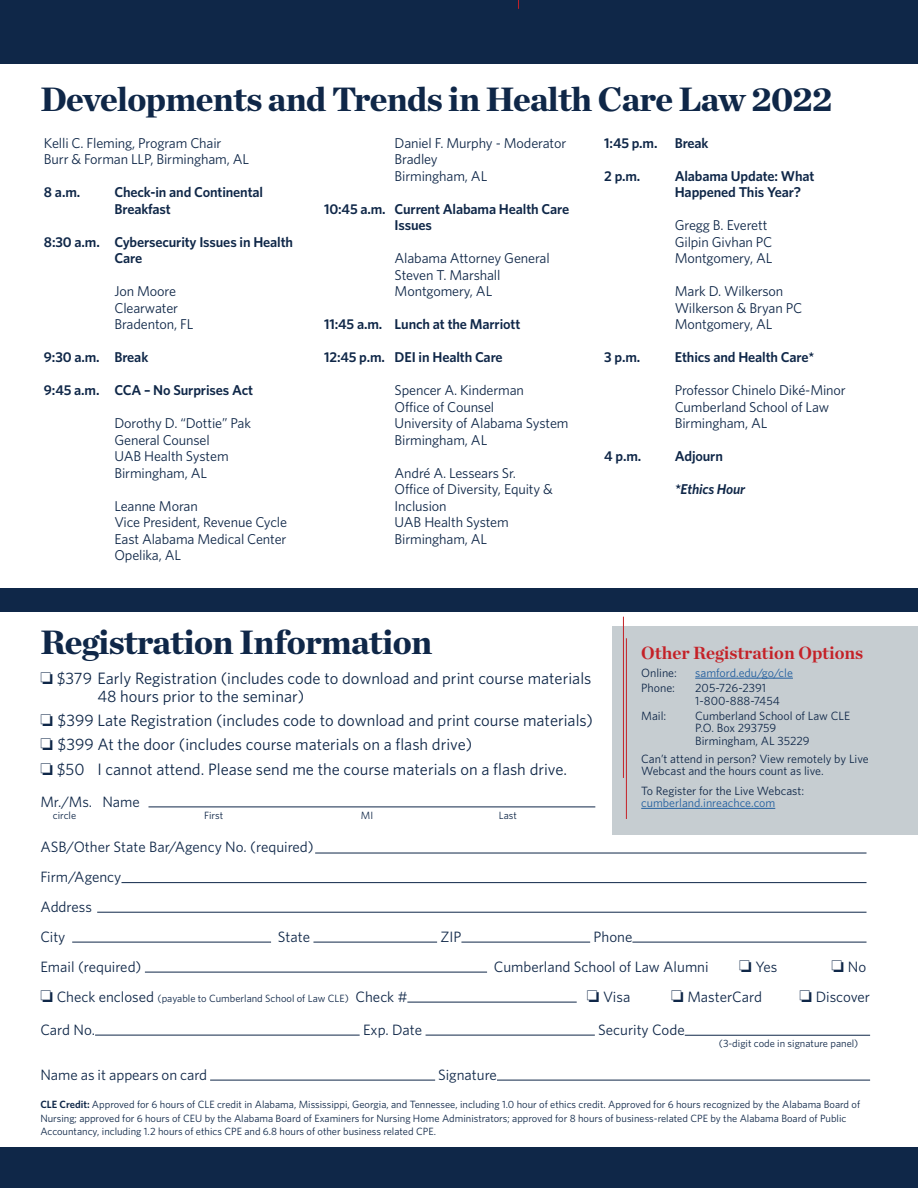
<style>
.page{position:relative;width:918px;height:1188px;background:#fff}
.page>*{position:absolute;margin:0;border:0;box-sizing:border-box;transform-origin:0 0}
.t1{font:900 34.5px "Chronicle Deck";letter-spacing:-.02em;color:#0f2748}
.t2{font:700 18px "Chronicle Deck";color:#c42127}
.t3{font:16.5px/18px "Whitney";color:#0f2748}
.t4{font:15px/30px "Whitney";color:#0f2748}
.t5{font:14.25px/16.5px "Whitney";letter-spacing:-.01em;color:#0f2748}
.t6{font:600 14.25px/16.5px "Whitney";letter-spacing:-.01em;color:#0f2748}
.t7{font:italic 600 14.25px "Whitney";letter-spacing:-.01em;color:#0f2748}
.t8{font:12px/13.5px "Whitney";color:#0f2748}
.t9{font:12px "Whitney";color:#215e9e}
.t10{font:10.5px/13.5px "Whitney";color:#0f2748}
.s1{font-size:15px}
.s2{font-weight:600}
</style>
<div class="page">
<div style="left:612px;top:626px;width:306px;height:209px;background:#c6cdd1"></div>
<div style="left:0;top:588px;width:918px;height:24px;background:#0f2748"></div>
<div style="left:0;top:1148px;width:918px;height:40px;background:#0f2748"></div>
<hr style="left:72px;top:942px;width:199px;height:1px;background:#0f2748">
<hr style="left:313px;top:942px;width:124px;height:1px;background:#0f2748">
<hr style="left:461px;top:942px;width:129px;height:1px;background:#0f2748">
<hr style="left:632px;top:942px;width:235px;height:1px;background:#0f2748">
<hr style="left:145px;top:972px;width:342px;height:1px;background:#0f2748">
<hr style="left:407px;top:1002px;width:170px;height:1px;background:#0f2748">
<hr style="left:95px;top:1035px;width:265px;height:1px;background:#0f2748">
<hr style="left:426px;top:1035px;width:169px;height:1px;background:#0f2748">
<hr style="left:685px;top:1035px;width:185px;height:1px;background:#0f2748">
<hr style="left:210px;top:1080px;width:225px;height:1px;background:#0f2748">
<hr style="left:497px;top:1080px;width:373px;height:1px;background:#0f2748">
<hr style="left:695px;top:678px;width:98px;height:1px;background:#215e9e">
<hr style="left:641px;top:808px;width:134px;height:1px;background:#215e9e">
<div style="left:0;top:0;width:918px;height:64px;background:#0f2748"></div>
<hr style="left:623px;top:617px;width:1px;height:161px;background:#c42127">
<hr style="left:626px;top:638px;width:1px;height:181px;background:#c42127">
<hr style="left:148px;top:807px;width:447px;height:1px;background:#0f2748">
<hr style="left:315px;top:853px;width:552px;height:1px;background:#0f2748">
<hr style="left:122px;top:882px;width:745px;height:1px;background:#0f2748">
<hr style="left:97px;top:912px;width:770px;height:1px;background:#0f2748">
<h1 class="t1" style="left:40px;top:71px;width:794px">Developments and Trends in Health Care Law 2022</h1>
<p class="t5" style="left:44px;top:134px;width:207px">Kelli C. Fleming, Program Chair<br>Burr &amp; Forman LLP, Birmingham, AL</p>
<p class="t6" style="left:44px;top:184px;width:38px">8 a.m.</p>
<p class="t6" style="left:114px;top:184px;width:150px">Check-in and Continental<br>Breakfast</p>
<p class="t6" style="left:114px;top:233px;width:180px;text-indent:-70px">8:30 a.m. Cybersecurity Issues in Health<br>Care</p>
<p class="t5" style="left:114px;top:283px;width:81px">Jon Moore<br>Clearwater<br>Bradenton, FL</p>
<p class="t6" style="left:44px;top:349px;width:106px">9:30 a.m. Break</p>
<p class="t6" style="left:44px;top:382px;width:211px">9:45 a.m. CCA – No Surprises Act</p>
<p class="t5" style="left:114px;top:415px;width:138px">Dorothy D. “Dottie” Pak<br>General Counsel<br>UAB Health System<br>Birmingham, AL</p>
<p class="t5" style="left:114px;top:497px;width:174px">Leanne Moran<br>Vice President, Revenue Cycle<br>East Alabama Medical Center<br>Opelika, AL</p>
<p class="t6" style="left:604px;top:134px;width:106px">1:45 p.m. Break</p>
<p class="t6" style="left:604px;top:167px;width:38px">2 p.m.</p>
<p class="t6" style="left:675px;top:167px;width:141px">Alabama Update: What<br>Happened This Year?</p>
<p class="t5" style="left:675px;top:217px;width:99px">Gregg B. Everett<br>Gilpin Givhan PC<br>Montgomery, AL</p>
<p class="t5" style="left:675px;top:283px;width:129px">Mark D. Wilkerson<br>Wilkerson &amp; Bryan PC<br>Montgomery, AL</p>
<p class="t6" style="left:604px;top:349px;width:37px">3 p.m.</p>
<p class="t6" style="left:675px;top:349px;width:141px">Ethics and Health Care*</p>
<p class="t5" style="left:675px;top:382px;width:173px">Professor Chinelo Diké-Minor<br>Cumberland School of Law<br>Birmingham, AL</p>
<p class="t6" style="left:604px;top:448px;width:38px">4 p.m.</p>
<p class="t6" style="left:675px;top:448px;width:50px">Adjourn</p>
<p class="t7" style="left:675px;top:480px;width:72px">*Ethics Hour</p>
<p class="t5" style="left:395px;top:134px;width:173px">Daniel F. Murphy - Moderator<br>Bradley<br>Birmingham, AL</p>
<p class="t6" style="left:395px;top:200px;width:176px;text-indent:-70px">10:45 a.m. Current Alabama Health Care<br>Issues</p>
<p class="t5" style="left:395px;top:250px;width:157px">Alabama Attorney General<br>Steven T. Marshall<br>Montgomery, AL</p>
<p class="t6" style="left:324px;top:316px;width:198px">11:45 a.m. Lunch at the Marriott</p>
<p class="t6" style="left:324px;top:349px;width:180px">12:45 p.m. DEI in Health Care</p>
<p class="t5" style="left:395px;top:382px;width:175px">Spencer A. Kinderman<br>Office of Counsel<br>University of Alabama System<br>Birmingham, AL</p>
<p class="t5" style="left:395px;top:464px;width:160px">André A. Lessears Sr.<br>Office of Diversity, Equity &amp;<br>Inclusion<br>UAB Health System<br>Birmingham, AL</p>
<h1 class="t1" style="left:40px;top:614px;width:393px">Registration Information</h1>
<p class="t3" style="left:97px;top:669px;width:496px;text-indent:-57px">□ $379 Early Registration (includes code to download and print course materials<br>48 hours prior to the seminar)</p>
<p class="t3" style="left:40px;top:711px;width:554px">□ $399 Late Registration (includes code to download and print course materials)</p>
<p class="t3" style="left:40px;top:735px;width:433px">□ $399 At the door (includes course materials on a flash drive)</p>
<p class="t3" style="left:40px;top:759px;width:528px">□ $50 I cannot attend. Please send me the course materials on a flash drive.</p>
<p class="t4" style="left:40px;top:787px;width:101px">Mr./Ms. Name</p>
<p class="t10" style="left:53px;top:809px;width:25px">circle</p>
<p class="t10" style="left:204px;top:809px;width:20px">First</p>
<p class="t10" style="left:361px;top:809px;width:14px">MI</p>
<p class="t10" style="left:499px;top:809px;width:20px">Last</p>
<p class="t4" style="left:40px;top:832px;width:275px">ASB/Other State Bar/Agency No. (required)<br>Firm/Agency<br>Address<br>City</p>
<p class="t4" style="left:278px;top:922px;width:34px">State</p>
<p class="t4" style="left:440px;top:922px;width:22px">ZIP</p>
<p class="t4" style="left:594px;top:922px;width:40px">Phone</p>
<p class="t2" style="left:641px;top:638px;width:224px">Other Registration Options</p>
<p class="t8" style="left:641px;top:666px;width:37px">Online:</p>
<p class="t9" style="left:695px;top:665px;width:99px">samford.edu/go/cle</p>
<p class="t8" style="left:641px;top:681px;width:35px">Phone:</p>
<p class="t8" style="left:695px;top:681px;width:86px">205-726-2391<br>1-800-888-7454</p>
<p class="t8" style="left:641px;top:709px;width:27px">Mail:</p>
<p class="t8" style="left:695px;top:709px;width:156px;line-height:12px">Cumberland School of Law CLE<br>P.O. Box 293759</p>
<p class="t8" style="left:641px;top:732px;width:229px;line-height:17.4px;text-align:center">Birmingham, AL 35229<br>Can’t attend in person? View remotely by Live</p>
<p class="t8" style="left:641px;top:760px;width:184px;line-height:20.4px">Webcast and the hours count as live.<br>To Register for the Live Webcast:</p>
<p class="t9" style="left:641px;top:795px;width:136px">cumberland.inreachce.com</p>
<p class="t4" style="left:40px;top:952px;width:103px">Email (required)</p>
<p class="t4" style="left:494px;top:952px;width:216px">Cumberland School of Law Alumni</p>
<p class="t4" style="left:739px;top:952px;width:40px">□ Yes</p>
<p class="t4" style="left:832px;top:952px;width:36px">□ No</p>
<p class="t10" style="left:40px;top:992px;width:369px">□ <span class="s1">Check enclosed</span> (payable to Cumberland School of Law CLE) <span class="s1">Check #</span></p>
<p class="t4" style="left:587px;top:982px;width:45px">□ Visa</p>
<p class="t4" style="left:671px;top:982px;width:92px">□ MasterCard</p>
<p class="t4" style="left:799px;top:982px;width:72px">□ Discover</p>
<p class="t4" style="left:40px;top:1015px;width:56px">Card No.</p>
<p class="t4" style="left:363px;top:1015px;width:61px">Exp. Date</p>
<p class="t4" style="left:598px;top:1015px;width:88px">Security Code</p>
<p class="t10" style="left:719px;top:1037px;width:141px">(3-digit code in signature panel)</p>
<p class="t4" style="left:40px;top:1060px;width:168px">Name as it appears on card</p>
<p class="t4" style="left:438px;top:1060px;width:60px">Signature</p>
<p class="t10" style="left:40px;top:1098px;width:821px"><span class="s2">CLE Credit:</span> Approved for 6 hours of CLE credit in Alabama, Mississippi, Georgia, and Tennessee, including 1.0 hour of ethics credit. Approved for 6 hours recognized by the Alabama Board of<br>Nursing; approved for 6 hours of CEU by the Alabama Board of Examiners for Nursing Home Administrators; approved for 8 hours of business-related CPE by the Alabama Board of Public<br>Accountancy, including 1.2 hours of ethics CPE and 6.8 hours of other business related CPE.</p>
</div>
